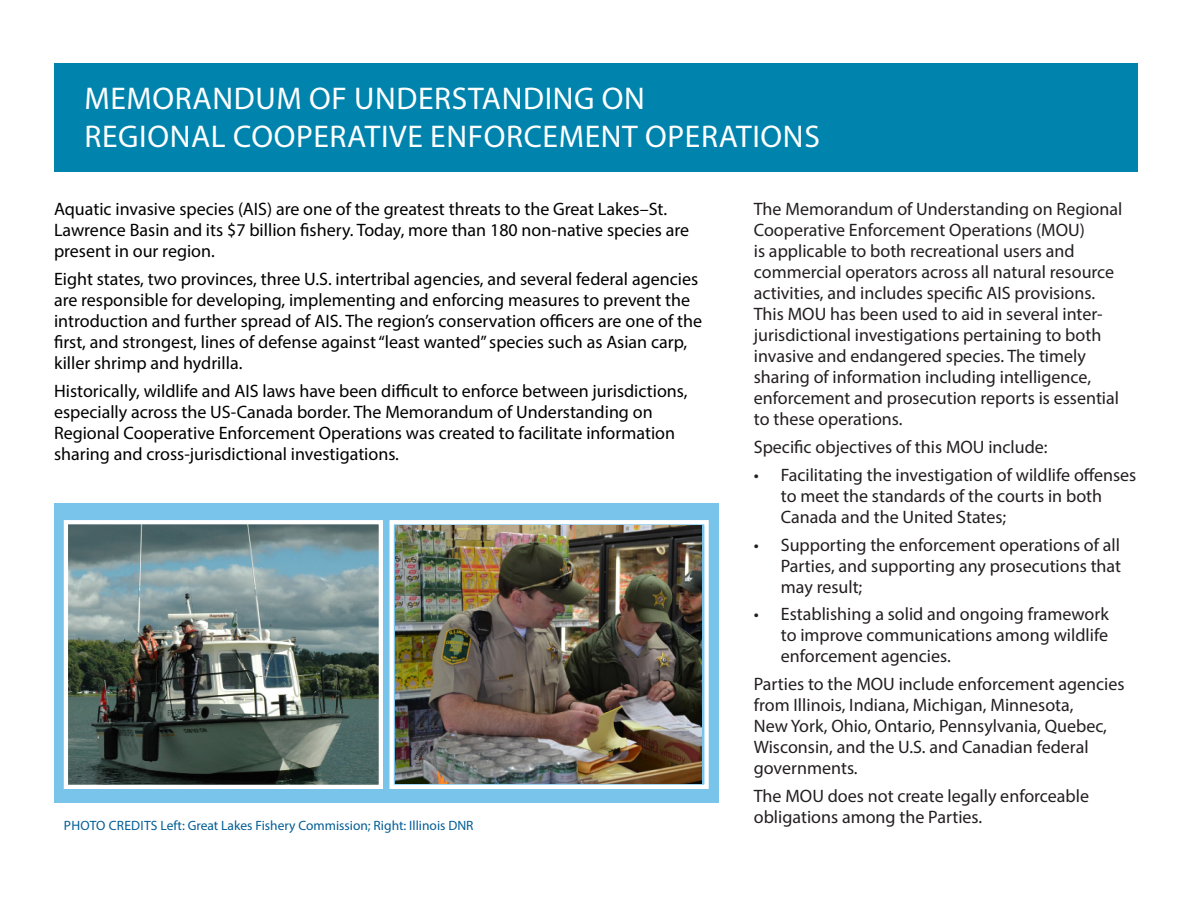
<style>
.page{position:relative;width:1188px;height:918px;background:#fff}
.page>*{position:absolute;margin:0;border:0;box-sizing:border-box;transform-origin:0 0}
.heading_1{font:31.5px/37.8px "Myriad Pro";letter-spacing:.02em;color:#fff}
.t1{font:18px/21px "Myriad Pro";color:#231f20}
.t2{font:18px/21px "Myriad Pro";color:#000}
.smaller{font:13.5px "Myriad Pro";color:#005d95}
</style>
<div class="page">
<div style="left:54px;top:503px;width:664px;height:299px;background:#78c4eb"></div>
<div style="left:54px;top:64px;width:1083px;height:108px;background:#0084ad"></div>
<img style="left:69px;top:525px;width:309px;height:259px">
<div style="left:64px;top:520px;width:319px;height:269px;border:4px solid #fff"></div>
<div style="left:390px;top:520px;width:319px;height:269px;border:4px solid #fff"></div>
<img style="left:395px;top:526px;width:307px;height:257px">
<p class="heading_1" style="left:85px;top:79px;width:737px">MEMORANDUM OF UNDERSTANDING ON<br>REGIONAL COOPERATIVE ENFORCEMENT OPERATIONS</p>
<p class="t2" style="left:54px;top:199px;width:637px">Aquatic invasive species (AIS) are one of the greatest threats to the Great Lakes–St.<br>Lawrence Basin and its $7 billion fishery. Today, more than 180 non-native species are present in our region.</p>
<p class="t2" style="left:54px;top:268px;width:650px">Eight states, two provinces, three U.S. intertribal agencies, and several federal agencies are responsible for developing, implementing and enforcing measures to prevent the introduction and further spread of AIS. The region’s conservation officers are one of the first, and strongest, lines of defense against “least wanted” species such as Asian carp, killer shrimp and hydrilla.</p>
<p class="t2" style="left:54px;top:380px;width:635px">Historically, wildlife and AIS laws have been difficult to enforce between jurisdictions, especially across the US-Canada border. The Memorandum of Understanding on Regional Cooperative Enforcement Operations was created to facilitate information sharing and cross-jurisdictional investigations.</p>
<p class="smaller" style="left:64px;top:817px;width:411px">PHOTO CREDITS Left: Great Lakes Fishery Commission; Right: Illinois DNR</p>
<p class="t1" style="left:754px;top:199px;width:370px">The Memorandum of Understanding on Regional Cooperative Enforcement Operations (MOU)<br>is applicable to both recreational users and commercial operators across all natural resource activities, and includes specific AIS provisions.<br>This MOU has been used to aid in several inter&shy;jurisdictional investigations pertaining to both invasive and endangered species. The timely sharing of information including intelligence, enforcement and prosecution reports is essential to these operations.</p>
<p class="t1" style="left:754px;top:436px;width:295px">Specific objectives of this MOU include:</p>
<p class="t1" style="left:781px;top:464px;width:357px;text-indent:-27px">• Facilitating the investigation of wildlife offenses to meet the standards of the courts in both<br>Canada and the United States;</p>
<p class="t1" style="left:781px;top:534px;width:342px;text-align:justify;text-indent:-27px">• Supporting the enforcement operations of all Parties, and supporting any prosecutions that may result;</p>
<p class="t1" style="left:781px;top:604px;width:330px;text-align:justify;text-indent:-27px">• Establishing a solid and ongoing framework to improve communications among wildlife enforcement agencies.</p>
<p class="t1" style="left:754px;top:673px;width:372px">Parties to the MOU include enforcement agencies from Illinois, Indiana, Michigan, Minnesota,<br>New York, Ohio, Ontario, Pennsylvania, Quebec, Wisconsin, and the U.S. and Canadian federal governments.</p>
<p class="t1" style="left:754px;top:785px;width:337px">The MOU does not create legally enforceable obligations among the Parties.</p>
</div>
